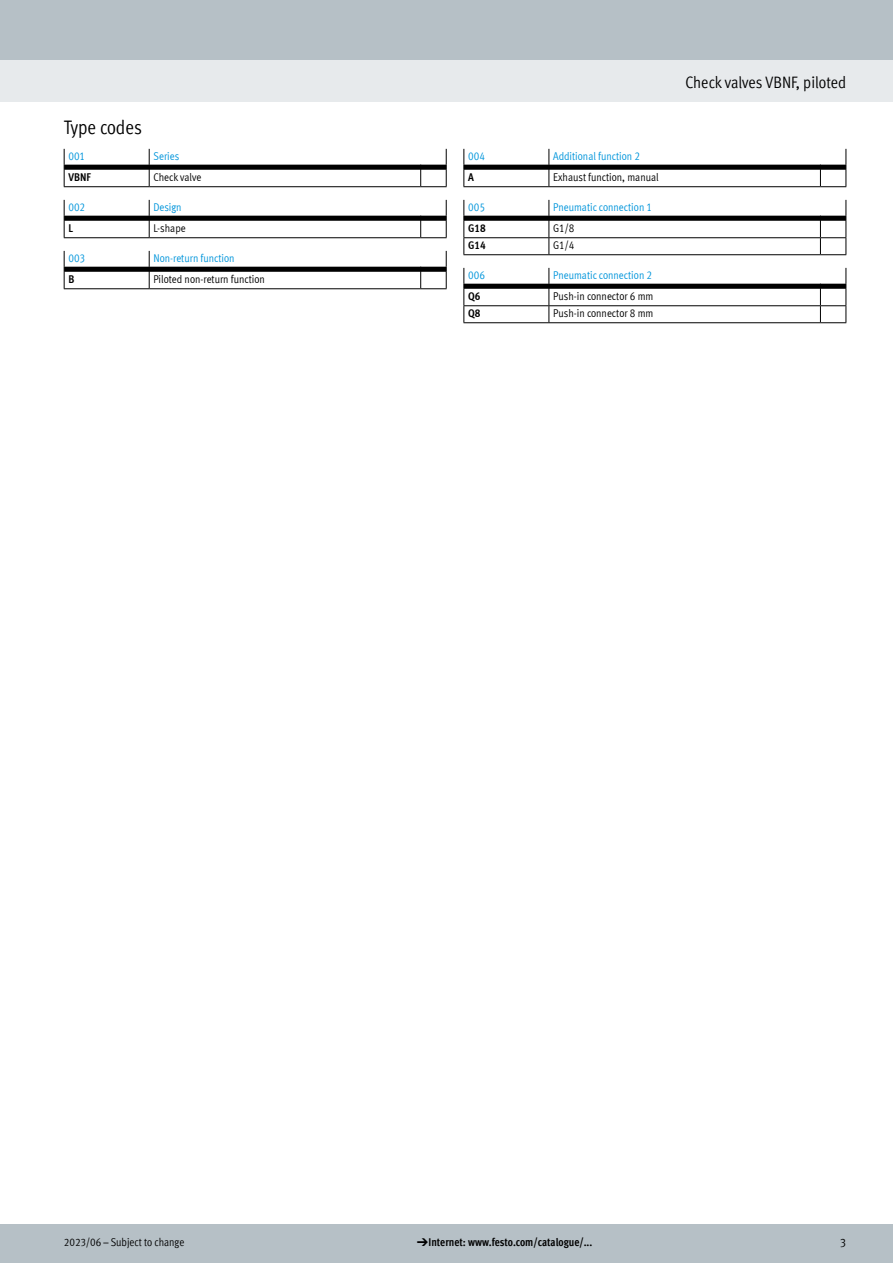
<style>
.page{position:relative;width:893px;height:1263px;background:#fff}
.page>*{position:absolute;margin:0;border:0;box-sizing:border-box;transform-origin:0 0}
.FES_title_section{font:condensed 19.5px "Festo";color:#000}
.FES_title_family{font:condensed 16.5px "Festo";color:#000}
.t1{font:condensed 12.75px "Festo";color:#000}
.t2{font:11.25px "Meta Cond LF";color:#000}
.t3{font:11.25px "Meta Cond LF";color:#0095db}
.t4{font:700 condensed 11.25px "Festo";color:#000}
.t5{font:condensed 11.25px "Festo";letter-spacing:-.005em;color:#000}
.t6{font:700 11.25px "Meta Cond LF";color:#000}
.s1{font-family:"Meto Pict 182";font-weight:400;font-stretch:normal}
</style>
<div class="page">
<div style="left:0;top:1225px;width:893px;height:38px;background:#b6c0c6"></div>
<div style="left:0;top:60px;width:893px;height:42px;background:#e7eaec"></div>
<div style="left:0;top:0;width:893px;height:60px;background:#b6c0c6"></div>
<svg style="left:64px;top:149px;width:383px;height:38px"></svg>
<svg style="left:64px;top:200px;width:383px;height:38px"></svg>
<svg style="left:64px;top:251px;width:383px;height:38px"></svg>
<svg style="left:463px;top:149px;width:384px;height:38px"></svg>
<svg style="left:463px;top:200px;width:384px;height:55px"></svg>
<svg style="left:463px;top:268px;width:384px;height:55px"></svg>
<p class="FES_title_section" style="left:64px;top:113px;width:80px">Type codes</p>
<p class="t3" style="left:68px;top:150px;width:18px">001</p>
<p class="t3" style="left:153px;top:150px;width:27px">Series</p>
<p class="t6" style="left:68px;top:170px;width:24px">VBNF</p>
<p class="t2" style="left:153px;top:170px;width:49px">Check valve</p>
<p class="t3" style="left:68px;top:201px;width:18px">002</p>
<p class="t3" style="left:153px;top:201px;width:30px">Design</p>
<p class="t6" style="left:68px;top:221px;width:6px">L</p>
<p class="t2" style="left:153px;top:221px;width:34px">L-shape</p>
<p class="t3" style="left:68px;top:252px;width:18px">003</p>
<p class="t3" style="left:153px;top:252px;width:83px">Non-return function</p>
<p class="t6" style="left:68px;top:272px;width:7px">B</p>
<p class="t2" style="left:153px;top:272px;width:113px">Piloted non-return function</p>
<p class="t3" style="left:468px;top:150px;width:18px">004</p>
<p class="t3" style="left:553px;top:150px;width:88px">Additional function 2</p>
<p class="t6" style="left:468px;top:170px;width:7px">A</p>
<p class="t2" style="left:553px;top:170px;width:107px">Exhaust function, manual</p>
<p class="t3" style="left:468px;top:201px;width:18px">005</p>
<p class="t3" style="left:553px;top:201px;width:101px">Pneumatic connection 1</p>
<p class="t6" style="left:468px;top:221px;width:19px">G18</p>
<p class="t2" style="left:553px;top:221px;width:23px">G1/8</p>
<p class="t6" style="left:468px;top:238px;width:19px">G14</p>
<p class="t2" style="left:553px;top:238px;width:23px">G1/4</p>
<p class="t3" style="left:468px;top:269px;width:18px">006</p>
<p class="t3" style="left:553px;top:269px;width:101px">Pneumatic connection 2</p>
<p class="t6" style="left:468px;top:289px;width:14px">Q6</p>
<p class="t2" style="left:553px;top:289px;width:102px">Push-in connector 6 mm</p>
<p class="t6" style="left:468px;top:306px;width:14px">Q8</p>
<p class="t2" style="left:553px;top:306px;width:102px">Push-in connector 8 mm</p>
<p class="FES_title_family" style="left:685px;top:71px;width:162px">Check valves VBNF, piloted</p>
<p class="t5" style="left:64px;top:1234px;width:122px">2023/06 – Subject to change</p>
<p class="t4" style="left:417px;top:1234px;width:177px"><span class="s1">d</span> Internet: www.festo.com/catalogue/...</p>
<p class="t1" style="left:840px;top:1233px;width:8px">3</p>
</div>
